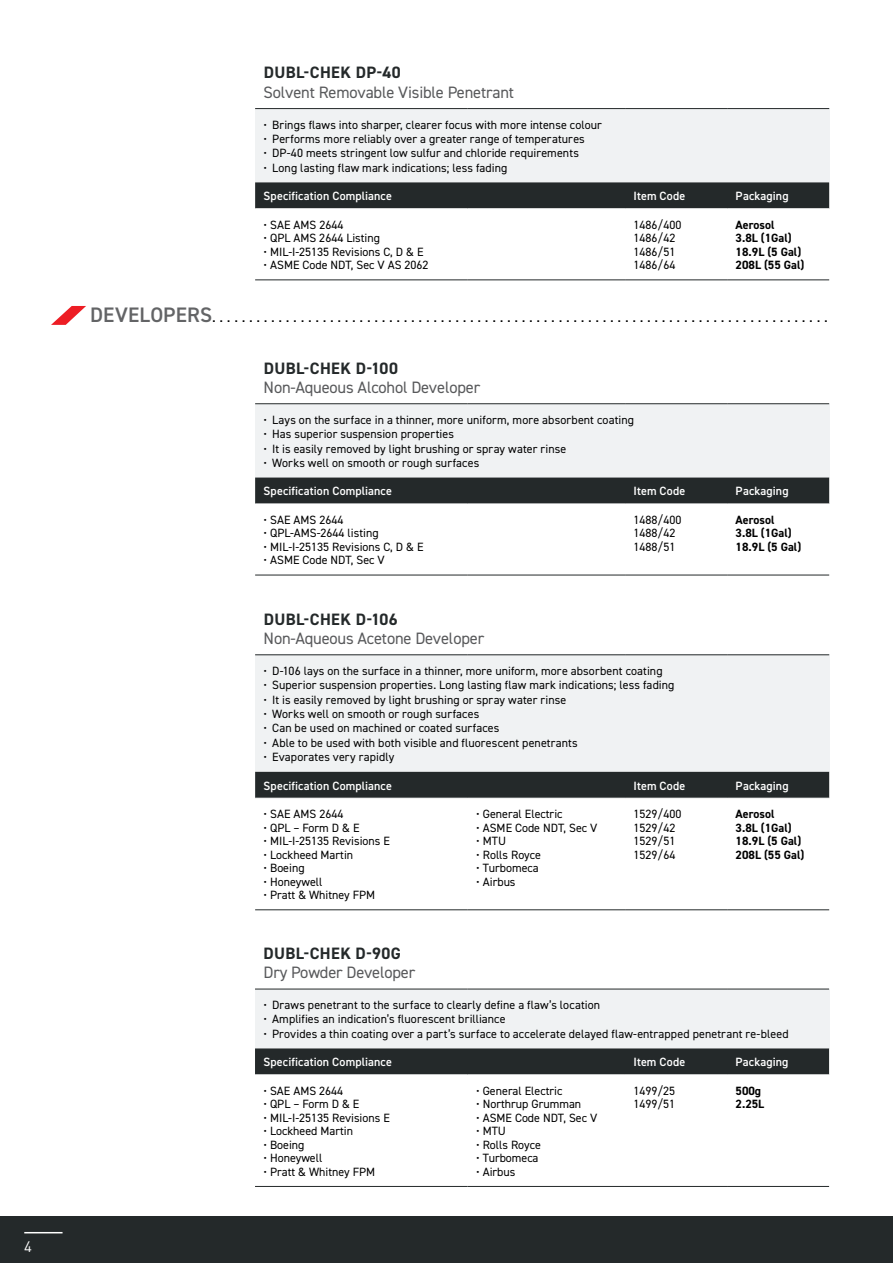
<style>
.page{position:relative;width:893px;height:1263px;background:#fff}
.page>*{position:absolute;margin:0;border:0;box-sizing:border-box;transform-origin:0 0}
.t1{font:300 21px "DIN2014";color:#000}
.t2{font:16.5px "DIN2014";letter-spacing:-.01em;color:#58595b}
.t3{font:700 16.5px "DIN2014";letter-spacing:.02em;color:#24292a}
.t4{font:15px "DIN Pro";color:#fff}
.t5{font:12px/13.5px "DIN2014";letter-spacing:.005em;color:#000}
.t6{font:600 12px "DIN2014";letter-spacing:.01em;color:#fff}
.t7{font:700 12px/13.5px "DIN2014";color:#000}
.s1{font-weight:600;color:#636466}
</style>
<div class="page">
<div style="left:0;top:1216px;width:893px;height:47px;background:#24292a"></div>
<hr style="left:24px;top:1232px;width:39px;height:1px;background:#fff">
<div style="left:255px;top:989px;width:574px;height:59px;background:#f0f2f3"></div>
<div style="left:255px;top:1048px;width:574px;height:26px;background:#24292a"></div>
<hr style="left:255px;top:989px;width:213px;height:1px;background:#24292a">
<hr style="left:468px;top:989px;width:157px;height:1px;background:#24292a">
<hr style="left:625px;top:989px;width:102px;height:1px;background:#24292a">
<hr style="left:727px;top:989px;width:102px;height:1px;background:#24292a">
<hr style="left:255px;top:1186px;width:213px;height:1px;background:#24292a">
<hr style="left:468px;top:1186px;width:157px;height:1px;background:#24292a">
<hr style="left:625px;top:1186px;width:102px;height:1px;background:#24292a">
<hr style="left:727px;top:1186px;width:102px;height:1px;background:#24292a">
<div style="left:255px;top:655px;width:574px;height:117px;background:#f0f2f3"></div>
<div style="left:255px;top:772px;width:574px;height:26px;background:#24292a"></div>
<hr style="left:255px;top:654px;width:213px;height:1px;background:#24292a">
<hr style="left:468px;top:654px;width:157px;height:1px;background:#24292a">
<hr style="left:625px;top:654px;width:102px;height:1px;background:#24292a">
<hr style="left:727px;top:654px;width:102px;height:1px;background:#24292a">
<hr style="left:255px;top:909px;width:213px;height:1px;background:#24292a">
<hr style="left:468px;top:909px;width:157px;height:1px;background:#24292a">
<hr style="left:625px;top:909px;width:102px;height:1px;background:#24292a">
<hr style="left:727px;top:909px;width:102px;height:1px;background:#24292a">
<div style="left:255px;top:109px;width:574px;height:73px;background:#f0f2f3"></div>
<div style="left:255px;top:182px;width:574px;height:26px;background:#24292a"></div>
<hr style="left:255px;top:108px;width:213px;height:1px;background:#24292a">
<hr style="left:468px;top:108px;width:157px;height:1px;background:#24292a">
<hr style="left:625px;top:108px;width:102px;height:1px;background:#24292a">
<hr style="left:727px;top:108px;width:102px;height:1px;background:#24292a">
<hr style="left:255px;top:279px;width:213px;height:1px;background:#24292a">
<hr style="left:468px;top:279px;width:157px;height:1px;background:#24292a">
<hr style="left:625px;top:279px;width:102px;height:1px;background:#24292a">
<hr style="left:727px;top:279px;width:102px;height:1px;background:#24292a">
<div style="left:255px;top:404px;width:574px;height:74px;background:#f0f2f3"></div>
<div style="left:255px;top:478px;width:574px;height:25px;background:#24292a"></div>
<hr style="left:255px;top:403px;width:213px;height:1px;background:#24292a">
<hr style="left:468px;top:403px;width:157px;height:1px;background:#24292a">
<hr style="left:625px;top:403px;width:102px;height:1px;background:#24292a">
<hr style="left:727px;top:403px;width:102px;height:1px;background:#24292a">
<hr style="left:255px;top:575px;width:213px;height:1px;background:#24292a">
<hr style="left:468px;top:575px;width:157px;height:1px;background:#24292a">
<hr style="left:625px;top:575px;width:102px;height:1px;background:#24292a">
<hr style="left:727px;top:575px;width:102px;height:1px;background:#24292a">
<svg style="left:51px;top:306px;width:35px;height:19px"></svg>
<p class="t4" style="left:24px;top:1235px;width:9px">4</p>
<h2 class="t3" style="left:264px;top:62px;width:138px">DUBL-CHEK DP-40</h2>
<h2 class="t2" style="left:264px;top:82px;width:252px">Solvent Removable Visible Penetrant</h2>
<p class="t5" style="left:264px;top:117px;width:340px">• Brings flaws into sharper, clearer focus with more intense colour</p>
<p class="t5" style="left:264px;top:132px;width:323px">• Performs more reliably over a greater range of temperatures</p>
<p class="t5" style="left:264px;top:146px;width:317px">• DP-40 meets stringent low sulfur and chloride requirements</p>
<p class="t5" style="left:264px;top:161px;width:245px">• Long lasting flaw mark indications; less fading</p>
<p class="t6" style="left:264px;top:188px;width:130px">Specification Compliance</p>
<p class="t6" style="left:634px;top:188px;width:53px">Item Code</p>
<p class="t6" style="left:736px;top:188px;width:54px">Packaging</p>
<p class="t5" style="left:264px;top:218px;width:81px">• SAE AMS 2644</p>
<p class="t5" style="left:264px;top:231px;width:118px">• QPL AMS 2644 Listing</p>
<p class="t5" style="left:264px;top:245px;width:161px">• MIL-I-25135 Revisions C, D &amp; E</p>
<p class="t5" style="left:264px;top:258px;width:166px">• ASME Code NDT, Sec V AS 2062</p>
<p class="t5" style="left:634px;top:218px;width:49px">1486/400<br>1486/42<br>1486/51<br>1486/64</p>
<p class="t7" style="left:736px;top:218px;width:70px">Aerosol<br>3.8L (1Gal)<br>18.9L (5 Gal)<br>208L (55 Gal)</p>
<h1 class="t1" style="left:90px;top:302px;width:739px"><span class="s1">DEVELOPERS</span>....................................................................................</h1>
<h2 class="t3" style="left:264px;top:357px;width:136px">DUBL-CHEK D-100</h2>
<h2 class="t2" style="left:264px;top:377px;width:218px">Non-Aqueous Alcohol Developer</h2>
<p class="t5" style="left:264px;top:413px;width:372px">• Lays on the surface in a thinner, more uniform, more absorbent coating</p>
<p class="t5" style="left:264px;top:427px;width:192px">• Has superior suspension properties</p>
<p class="t5" style="left:264px;top:441px;width:304px">• It is easily removed by light brushing or spray water rinse</p>
<p class="t5" style="left:264px;top:456px;width:217px">• Works well on smooth or rough surfaces</p>
<p class="t6" style="left:264px;top:483px;width:130px">Specification Compliance</p>
<p class="t6" style="left:634px;top:483px;width:53px">Item Code</p>
<p class="t6" style="left:736px;top:483px;width:54px">Packaging</p>
<p class="t5" style="left:264px;top:513px;width:81px">• SAE AMS 2644</p>
<p class="t5" style="left:264px;top:526px;width:116px">• QPL-AMS-2644 listing</p>
<p class="t5" style="left:264px;top:540px;width:161px">• MIL-I-25135 Revisions C, D &amp; E</p>
<p class="t5" style="left:264px;top:553px;width:123px">• ASME Code NDT, Sec V</p>
<p class="t5" style="left:634px;top:513px;width:49px">1488/400<br>1488/42<br>1488/51</p>
<p class="t7" style="left:736px;top:513px;width:67px">Aerosol<br>3.8L (1Gal)<br>18.9L (5 Gal)</p>
<h2 class="t3" style="left:264px;top:608px;width:136px">DUBL-CHEK D-106</h2>
<h2 class="t2" style="left:264px;top:628px;width:222px">Non-Aqueous Acetone Developer</h2>
<p class="t5" style="left:264px;top:664px;width:400px">• D-106 lays on the surface in a thinner, more uniform, more absorbent coating</p>
<p class="t5" style="left:264px;top:678px;width:412px">• Superior suspension properties. Long lasting flaw mark indications; less fading</p>
<p class="t5" style="left:264px;top:692px;width:304px">• It is easily removed by light brushing or spray water rinse</p>
<p class="t5" style="left:264px;top:707px;width:217px">• Works well on smooth or rough surfaces</p>
<p class="t5" style="left:264px;top:721px;width:237px">• Can be used on machined or coated surfaces</p>
<p class="t5" style="left:264px;top:736px;width:316px">• Able to be used with both visible and fluorescent penetrants</p>
<p class="t5" style="left:264px;top:750px;width:132px">• Evaporates very rapidly</p>
<p class="t6" style="left:264px;top:777px;width:130px">Specification Compliance</p>
<p class="t6" style="left:634px;top:777px;width:53px">Item Code</p>
<p class="t6" style="left:736px;top:777px;width:54px">Packaging</p>
<p class="t5" style="left:264px;top:807px;width:81px">• SAE AMS 2644</p>
<p class="t5" style="left:264px;top:820px;width:97px">• QPL – Form D &amp; E</p>
<p class="t5" style="left:264px;top:834px;width:128px">• MIL-I-25135 Revisions E</p>
<p class="t5" style="left:264px;top:847px;width:91px">• Lockheed Martin</p>
<p class="t5" style="left:264px;top:861px;width:42px">• Boeing</p>
<p class="t5" style="left:264px;top:874px;width:60px">• Honeywell</p>
<p class="t5" style="left:264px;top:888px;width:113px">• Pratt &amp; Whitney FPM</p>
<p class="t5" style="left:634px;top:807px;width:49px">1529/400<br>1529/42<br>1529/51<br>1529/64</p>
<p class="t7" style="left:736px;top:807px;width:70px">Aerosol<br>3.8L (1Gal)<br>18.9L (5 Gal)<br>208L (55 Gal)</p>
<p class="t5" style="left:476px;top:807px;width:88px">• General Electric</p>
<p class="t5" style="left:476px;top:820px;width:123px">• ASME Code NDT, Sec V</p>
<p class="t5" style="left:476px;top:834px;width:31px">• MTU</p>
<p class="t5" style="left:476px;top:847px;width:66px">• Rolls Royce</p>
<p class="t5" style="left:476px;top:861px;width:64px">• Turbomeca</p>
<p class="t5" style="left:476px;top:874px;width:41px">• Airbus</p>
<h2 class="t3" style="left:264px;top:942px;width:139px">DUBL-CHEK D-90G</h2>
<h2 class="t2" style="left:264px;top:962px;width:153px">Dry Powder Developer</h2>
<p class="t5" style="left:264px;top:998px;width:338px">• Draws penetrant to the surface to clearly define a flaw’s location</p>
<p class="t5" style="left:264px;top:1012px;width:244px">• Amplifies an indication’s fluorescent brilliance</p>
<p class="t5" style="left:264px;top:1027px;width:527px">• Provides a thin coating over a part’s surface to accelerate delayed flaw-entrapped penetrant re-bleed</p>
<p class="t6" style="left:264px;top:1054px;width:130px">Specification Compliance</p>
<p class="t6" style="left:633px;top:1054px;width:53px">Item Code</p>
<p class="t6" style="left:735px;top:1054px;width:54px">Packaging</p>
<p class="t5" style="left:264px;top:1084px;width:81px">• SAE AMS 2644</p>
<p class="t5" style="left:264px;top:1097px;width:97px">• QPL – Form D &amp; E</p>
<p class="t5" style="left:264px;top:1111px;width:128px">• MIL-I-25135 Revisions E</p>
<p class="t5" style="left:264px;top:1124px;width:91px">• Lockheed Martin</p>
<p class="t5" style="left:264px;top:1138px;width:42px">• Boeing</p>
<p class="t5" style="left:264px;top:1151px;width:60px">• Honeywell</p>
<p class="t5" style="left:264px;top:1165px;width:113px">• Pratt &amp; Whitney FPM</p>
<p class="t5" style="left:633px;top:1084px;width:43px">1499/25<br>1499/51</p>
<p class="t7" style="left:735px;top:1084px;width:30px">500g<br>2.25L</p>
<p class="t5" style="left:476px;top:1084px;width:88px">• General Electric</p>
<p class="t5" style="left:476px;top:1097px;width:107px">• Northrup Grumman</p>
<p class="t5" style="left:476px;top:1111px;width:123px">• ASME Code NDT, Sec V</p>
<p class="t5" style="left:476px;top:1124px;width:31px">• MTU</p>
<p class="t5" style="left:476px;top:1138px;width:66px">• Rolls Royce</p>
<p class="t5" style="left:476px;top:1151px;width:64px">• Turbomeca</p>
<p class="t5" style="left:476px;top:1165px;width:41px">• Airbus</p>
</div>
